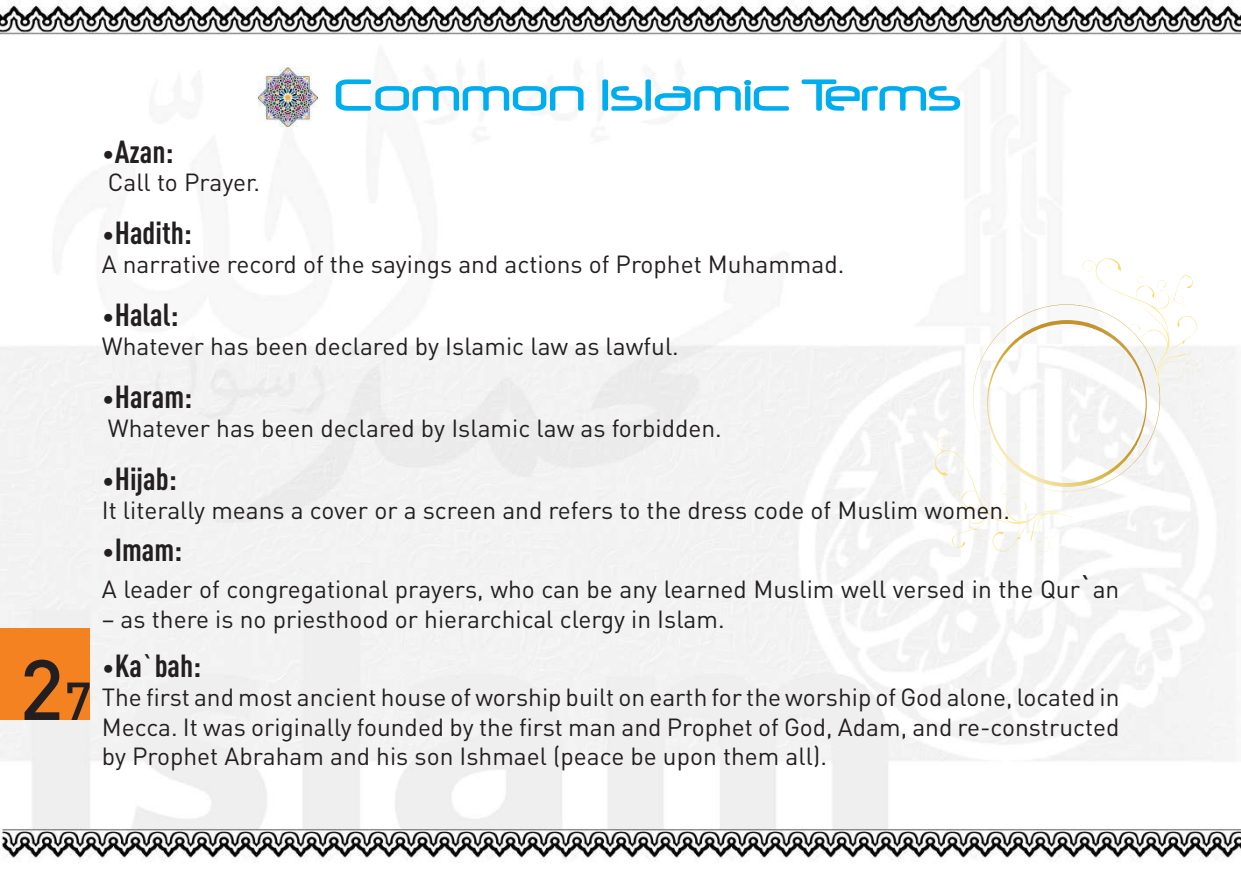
<style>
.page{position:relative;width:1241px;height:874px;background:#fff}
.page>*{position:absolute;margin:0;border:0;box-sizing:border-box;transform-origin:0 0}
.t1{font:500 84px "DIN";color:#231f20}
.t2{font:52.5px "Neuropol";color:#00aeef}
.t3{font:700 31.5px "DIN Cond";color:#231f20}
.t4{font:24.5px/29.4px "DIN";color:#231f20;text-align:justify}
.s1{font-size:52.5px}
.s2{font-family:"DIN";font-weight:400;font-size:24.5px}
.s3{font-family:"DIN Cond";font-weight:700;font-size:31.5px}
</style>
<div class="page">
<img style="left:0;top:0;width:1240px;height:863px">
<div style="left:0;top:628px;width:89px;height:91px;background:#f58220"></div>
<svg style="left:934px;top:258px;width:266px;height:297px"></svg>
<img style="left:258px;top:67px;width:59px;height:59px">
<h1 class="t1" style="left:19px;top:635px;width:74px">2<span class="s1">7</span></h1>
<h2 class="t2" style="left:334px;top:67px;width:628px">Common Islamic Terms</h2>
<p class="t3" style="left:102px;top:132px;width:73px"><span class="s2">•</span>Azan:</p>
<p class="t4" style="left:108px;top:167px;width:154px">Call to Prayer.</p>
<p class="t3" style="left:102px;top:213px;width:92px"><span class="s2">•</span>Hadith:</p>
<p class="t4" style="left:102px;top:249px;width:744px">A narrative record of the sayings and actions of Prophet Muhammad.</p>
<p class="t3" style="left:102px;top:295px;width:78px"><span class="s2">•</span>Halal:</p>
<p class="t4" style="left:102px;top:331px;width:578px">Whatever has been declared by Islamic law as lawful.</p>
<p class="t3" style="left:102px;top:377px;width:92px"><span class="s2">•</span>Haram:</p>
<p class="t4" style="left:108px;top:413px;width:615px">Whatever has been declared by Islamic law as forbidden.</p>
<p class="t3" style="left:102px;top:459px;width:76px"><span class="s2">•</span>Hijab:</p>
<p class="t4" style="left:102px;top:494px;width:909px">It literally means a cover or a screen and refers to the dress code of Muslim women.</p>
<p class="t3" style="left:102px;top:530px;width:82px"><span class="s2">•</span>Imam:</p>
<p class="t4" style="left:102px;top:574px;width:1018px">A leader of congregational prayers, who can be any learned Muslim well versed in the Qur<span class="s3">`</span>an</p>
<p class="t4" style="left:102px;top:603px;width:624px">– as there is no priesthood or hierarchical clergy in Islam.</p>
<p class="t3" style="left:102px;top:646px;width:101px"><span class="s2">•</span>Ka`bah:</p>
<p class="t4" style="left:102px;top:682px;width:1019px">The first and most ancient house of worship built on earth for the worship of God alone, located in Mecca. It was originally founded by the first man and Prophet of God, Adam, and re-constructed by Prophet Abraham and his son Ishmael (peace be upon them all).</p>
</div>
